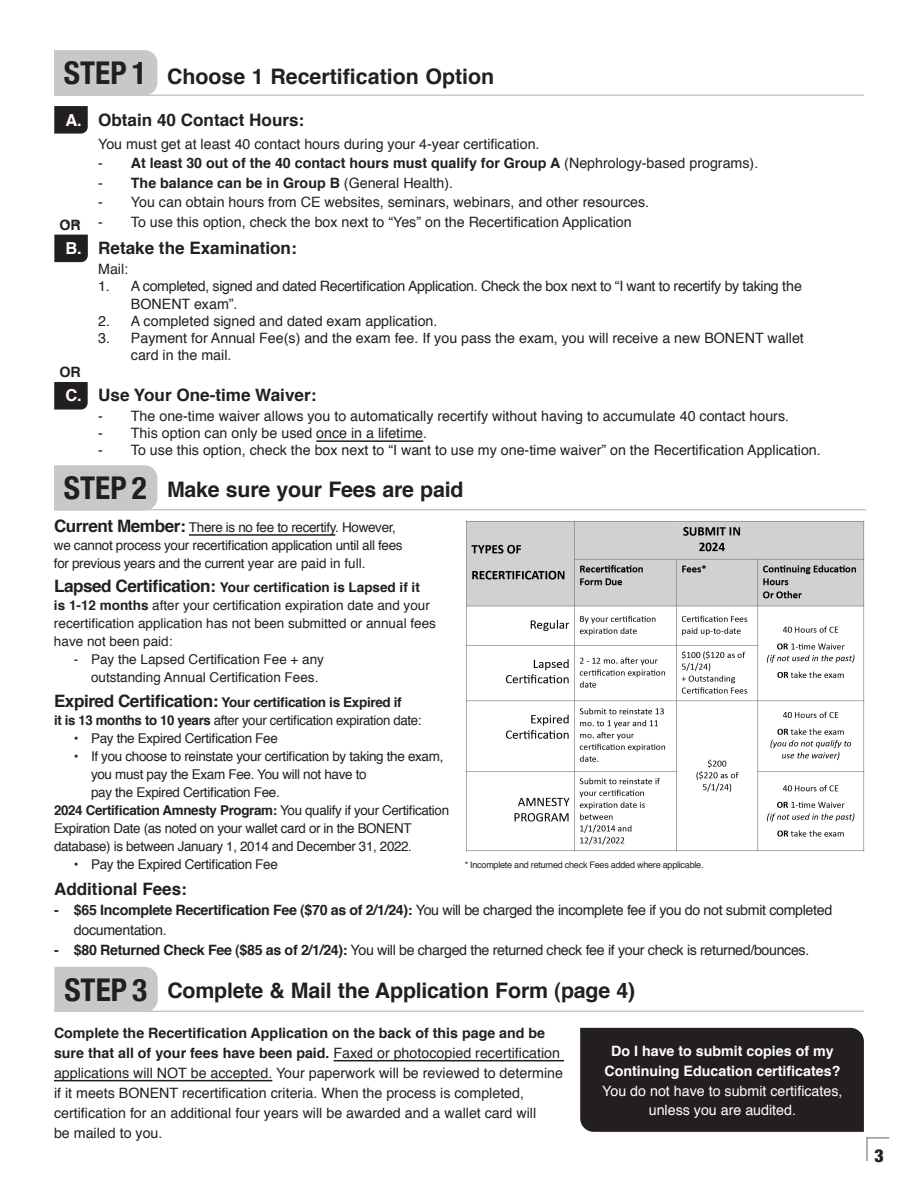
<style>
.page{position:relative;width:918px;height:1188px;background:#fff}
.page>*{position:absolute;margin:0;border:0;box-sizing:border-box;transform-origin:0 0}
.t1{font:700 21.3px "Helvetica";letter-spacing:-.01em;color:#231f20}
.t2{font:900 condensed 18px "Helvetica Neue";color:#231f20}
.t3{font:700 17.1px "Helvetica";color:#231f20}
.t4{font:14.25px/20px "Helvetica";color:#231f20}
.t5{font:14.25px/17.1px "Helvetica";letter-spacing:-.025em;color:#231f20}
.t6{font:700 14.25px "Helvetica";color:#231f20}
.t7{font:700 14.25px/20px "Helvetica";color:#fff;text-align:center}
.t8{font:14.25px/20px "Helvetica";color:#fff;text-align:center}
.t9{font:13.5px/18px "Helvetica";letter-spacing:-.025em;color:#231f20}
.t10{font:13.5px/18px "Helvetica";color:#231f20}
.t11{font:700 13.5px/18px "Helvetica";letter-spacing:-.025em;color:#231f20}
.t12{font:9px "Helvetica";letter-spacing:-.025em;color:#231f20}
.s1{font-family:"Helvetica Neue";font-stretch:condensed;font-size:31.35px}
.s2{font-size:16.5px;color:#fff}
.s3{font-weight:400}
.s4{font-weight:700;font-size:17.1px}
.s5{font-weight:700}
.s6{font-size:17.1px}
</style>
<div class="page">
<svg style="left:54px;top:382px;width:34px;height:28px"></svg>
<hr style="left:867px;top:1137px;width:22px;height:2px;background:#939598">
<hr style="left:866px;top:1137px;width:2px;height:24px;background:#939598">
<div style="left:54px;top:50px;width:103px;height:45px;background:#c7c8ca"></div>
<svg style="left:54px;top:106px;width:34px;height:28px"></svg>
<svg style="left:54px;top:235px;width:34px;height:27px"></svg>
<hr style="left:54px;top:95px;width:810px;height:1px;background:#c7c8ca">
<hr style="left:316px;top:440px;width:107px;height:2px;background:#231f20">
<div style="left:54px;top:967px;width:104px;height:44px;background:#c7c8ca"></div>
<hr style="left:54px;top:1011px;width:810px;height:1px;background:#c7c8ca">
<hr style="left:334px;top:1060px;width:230px;height:1px;background:#231f20">
<hr style="left:54px;top:1080px;width:218px;height:1px;background:#231f20">
<div style="left:580px;top:1028px;width:284px;height:104px;background:#231f20"></div>
<div style="left:54px;top:465px;width:103px;height:44px;background:#c7c8ca"></div>
<hr style="left:54px;top:509px;width:812px;height:1px;background:#c7c8ca">
<hr style="left:189px;top:534px;width:146px;height:2px;background:#231f20">
<img style="left:465px;top:520px;width:400px;height:332px">
<h1 class="t1" style="left:64px;top:60px;width:432px"><span class="s1">STEP 1</span> Choose 1 Recertification Option</h1>
<p class="t3" style="left:65px;top:106px;width:240px"><span class="s2">A.</span> Obtain 40 Contact Hours:</p>
<p class="t4" style="left:98px;top:134px;width:443px">You must get at least 40 contact hours during your 4-year certification.</p>
<p class="t6" style="left:98px;top:152px;width:662px"><span class="s3">-</span> At least 30 out of the 40 contact hours must qualify for Group A <span class="s3">(Nephrology-based programs).</span></p>
<p class="t6" style="left:98px;top:171px;width:357px"><span class="s3">-</span> The balance can be in Group B <span class="s3">(General Health).</span></p>
<p class="t4" style="left:98px;top:193px;width:553px">- You can obtain hours from CE websites, seminars, webinars, and other resources.</p>
<p class="t4" style="left:65px;top:212px;width:15px">- -</p>
<p class="t4" style="left:98px;top:212px;width:535px">- To use this option, check the box next to “Yes” on the Recertification Application</p>
<p class="t3" style="left:65px;top:234px;width:233px"><span class="s2">B.</span> Retake the Examination:</p>
<p class="t4" style="left:98px;top:260px;width:32px">Mail:</p>
<p class="t5" style="left:131px;top:278px;width:672px;text-indent:-33px">1. A completed, signed and dated Recertification Application. Check the box next to “I want to recertify by taking the<br>BONENT exam”.</p>
<p class="t4" style="left:98px;top:311px;width:341px">2. A completed signed and dated exam application.</p>
<p class="t4" style="left:131px;top:330px;width:674px;line-height:17.1px;text-indent:-33px">3. Payment for Annual Fee(s) and the exam fee. If you pass the exam, you will receive a new BONENT wallet card in the mail.</p>
<p class="t3" style="left:65px;top:381px;width:253px"><span class="s2">C.</span> Use Your One-time Waiver:</p>
<p class="t4" style="left:98px;top:407px;width:692px">- The one-time waiver allows you to automatically recertify without having to accumulate 40 contact hours.</p>
<p class="t4" style="left:98px;top:424px;width:331px">- This option can only be used once in a lifetime.</p>
<p class="t4" style="left:98px;top:441px;width:724px">- To use this option, check the box next to “I want to use my one-time waiver” on the Recertification Application.</p>
<p class="t6" style="left:59px;top:214px;width:23px">OR</p>
<p class="t6" style="left:59px;top:361px;width:23px">OR</p>
<h1 class="t1" style="left:64px;top:472px;width:401px"><span class="s1">STEP 2</span> Make sure your Fees are paid</h1>
<p class="t9" style="left:54px;top:519px;width:350px"><span class="s4">Current Member:</span> There is no fee to recertify. However, we cannot process your recertification application until all fees for previous years and the current year are paid in full.</p>
<p class="t10" style="left:54px;top:579px;width:383px"><span class="s4">Lapsed Certification:</span> <span class="s5">Your certification is Lapsed if it<br>is 1-12 months</span> after your certification expiration date and your recertification application has not been submitted or annual fees have not been paid:</p>
<p class="t10" style="left:91px;top:651px;width:234px;text-indent:-17px">- Pay the Lapsed Certification Fee + any outstanding Annual Certification Fees.</p>
<p class="t11" style="left:54px;top:693px;width:369px"><span class="s6">Expired Certification:</span> Your certification is Expired if<br>it is 13 months to 10 years <span class="s3">after your certification expiration date:</span></p>
<p class="t9" style="left:74px;top:729px;width:205px">• Pay the Expired Certification Fee</p>
<p class="t9" style="left:74px;top:747px;width:371px">• If you choose to reinstate your certification by taking the exam,</p>
<p class="t9" style="left:91px;top:765px;width:277px">you must pay the Exam Fee. You will not have to</p>
<p class="t9" style="left:91px;top:783px;width:190px">pay the Expired Certification Fee.</p>
<p class="t11" style="left:54px;top:801px;width:397px">2024 Certification Amnesty Program: <span class="s3">You qualify if your Certification</span></p>
<p class="t9" style="left:54px;top:819px;width:359px">Expiration Date (as noted on your wallet card or in the BONENT</p>
<p class="t9" style="left:54px;top:837px;width:360px">database) is between January 1, 2014 and December 31, 2022.</p>
<p class="t9" style="left:74px;top:855px;width:205px">• Pay the Expired Certification Fee</p>
<p class="t12" style="left:465px;top:858px;width:240px">* Incomplete and returned check Fees added where applicable.</p>
<p class="t3" style="left:54px;top:876px;width:135px">Additional Fees:</p>
<p class="t5" style="left:74px;top:901px;width:760px;line-height:20px;text-indent:-20px"><span class="s5">- $65 Incomplete Recertification Fee ($70 as of 2/1/24):</span> You will be charged the incomplete fee if you do not submit completed documentation.</p>
<p class="t5" style="left:54px;top:942px;width:757px"><span class="s5">- $80 Returned Check Fee ($85 as of 2/1/24):</span> You will be charged the returned check fee if your check is returned/bounces.</p>
<h1 class="t1" style="left:64px;top:973px;width:572px"><span class="s1">STEP 3</span> Complete &amp; Mail the Application Form (page 4)</h1>
<p class="t4" style="left:54px;top:1023px;width:511px"><span class="s5">Complete the Recertification Application on the back of this page and be sure that all of your fees have been paid.</span> Faxed or photocopied recertification applications will NOT be accepted. Your paperwork will be reviewed to determine if it meets BONENT recertification criteria. When the process is completed, certification for an additional four years will be awarded and a wallet card will<br>be mailed to you.</p>
<p class="t7" style="left:604px;top:1041px;width:237px">Do I have to submit copies of my<br>Continuing Education certificates?</p>
<p class="t8" style="left:602px;top:1081px;width:242px">You do not have to submit certificates, unless you are audited.</p>
<p class="t2" style="left:874px;top:1141px;width:11px">3</p>
</div>
